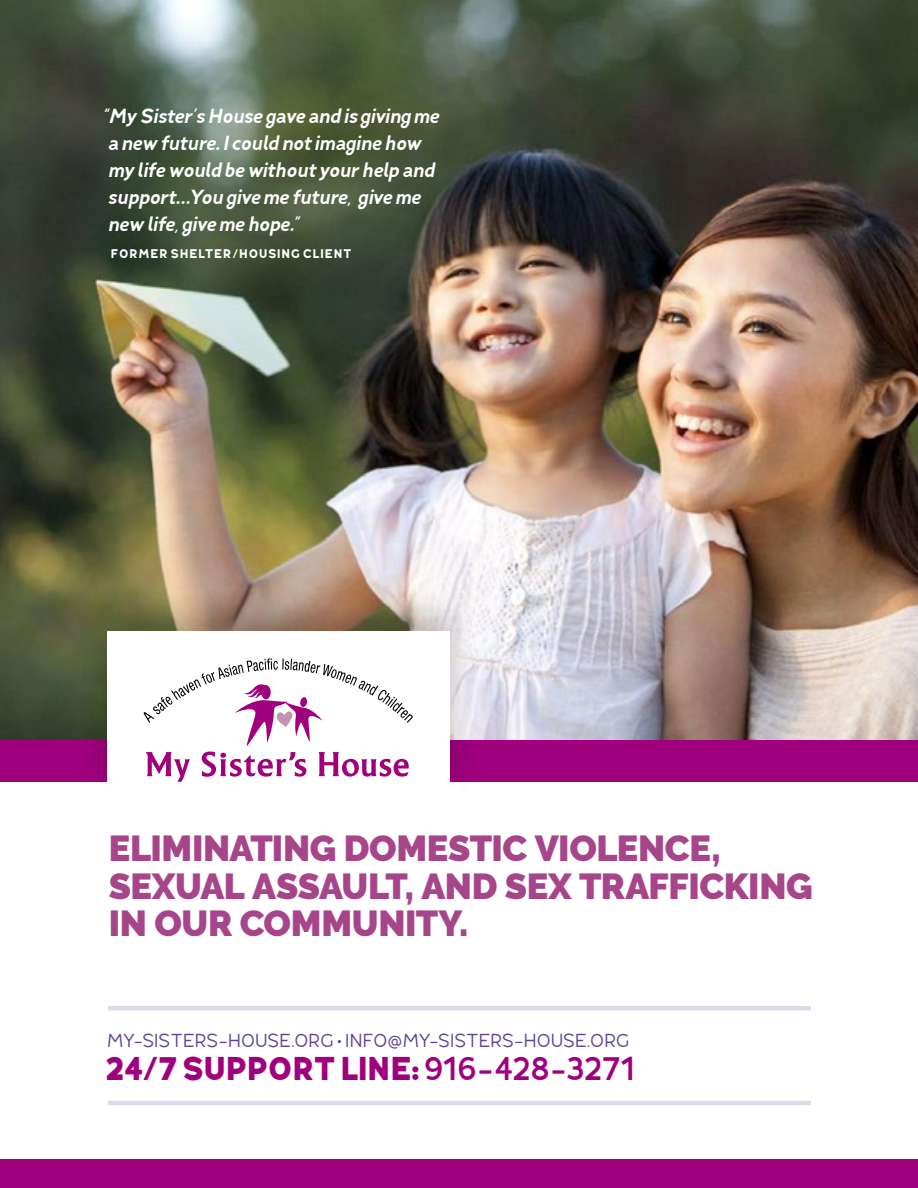
<style>
.page{position:relative;width:918px;height:1188px;background:#fff}
.page>*{position:absolute;margin:0;border:0;box-sizing:border-box;transform-origin:0 0}
.t1{font:900 36px/37.5px "Raleway";letter-spacing:-.01em;color:#a7458a}
.t2{font:31.5px "Fibon Neue Black Round";letter-spacing:-.05em;color:#a0007d}
.t3{font:italic 700 19.5px/27px "Fibon Neue";letter-spacing:-.05em;color:#fff}
.t4{font:18px "Fibon Neue Round";letter-spacing:-.065em;color:#5e4593}
.t5{font:800 12px "Fibon Neue";letter-spacing:.025em;color:#fff}
.s1{font-family:"Fibon Neue";font-weight:800}
.s2{font-family:"Fibon Neue Semi Bold Round"}
</style>
<div class="page">
<img style="left:0;top:0;width:918px;height:740px">
<div style="left:0;top:740px;width:918px;height:42px;background:#a0007d"></div>
<div style="left:79px;top:587px;width:402px;height:222px;background:#000;opacity:.24"></div>
<div style="left:107px;top:632px;width:343px;height:163px;background:#fff"></div>
<div style="left:90px;top:783px;width:369px;height:31px;background:#fff"></div>
<div style="left:0;top:1160px;width:918px;height:28px;background:#a0007d"></div>
<hr style="left:108px;top:1006px;width:703px;height:4px;background:#dfdae9">
<hr style="left:108px;top:1101px;width:703px;height:4px;background:#dfdae9">
<svg style="left:146px;top:752px;width:44px;height:30px"></svg>
<svg style="left:202px;top:752px;width:104px;height:25px"></svg>
<svg style="left:319px;top:752px;width:90px;height:25px"></svg>
<svg style="left:144px;top:658px;width:269px;height:88px"></svg>
<p class="t3" style="left:107px;top:102px;width:334px;text-indent:-6px">“My Sister’s House gave and is giving me a new future. I could not imagine how my life would be without your help and support…You give me future, give me new life, give me hope.”</p>
<p class="t5" style="left:111px;top:245px;width:243px">FORMER SHELTER/HOUSING CLIENT</p>
<h1 class="t1" style="left:109px;top:830px;width:706px">ELIMINATING DOMESTIC VIOLENCE,<br>SEXUAL ASSAULT, AND SEX TRAFFICKING<br>IN OUR COMMUNITY.</h1>
<p class="t4" style="left:106px;top:1029px;width:525px">MY-SISTERS-HOUSE.ORG <span class="s1">•</span> INFO@MY-SISTERS-HOUSE.ORG</p>
<h2 class="t2" style="left:104px;top:1047px;width:533px">24/7 SUPPORT LINE: <span class="s2">916-428-3271</span></h2>
</div>
